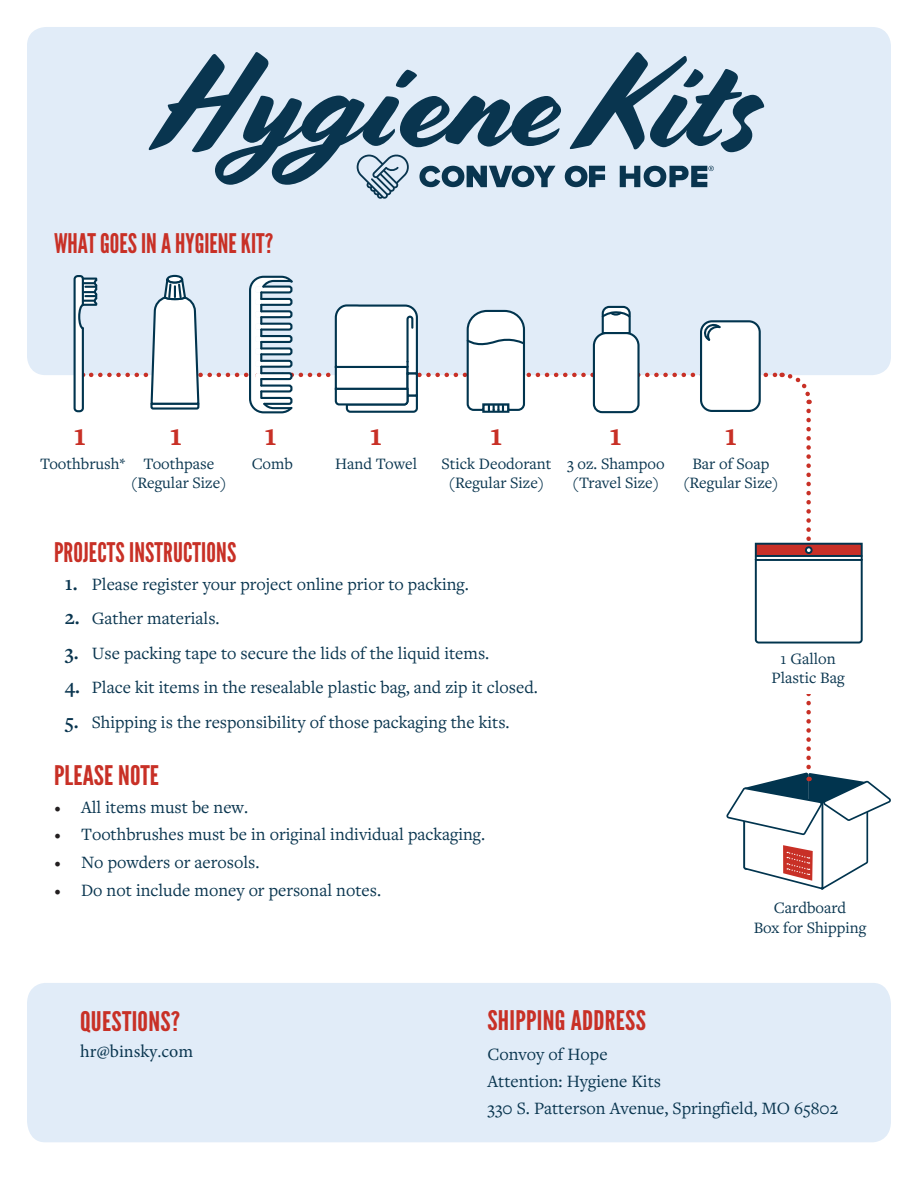
<style>
.page{position:relative;width:918px;height:1188px;background:#fff}
.page>*{position:absolute;margin:0;border:0;box-sizing:border-box;transform-origin:0 0}
.t1{font:131.1px "Cortado";color:#09354f}
.t2{font:700 32.4px "Freight Text Pro";color:#c83026}
.t3{font:27px "League Gothic";letter-spacing:.005em;color:#c83026}
.t4{font:27px "League Gothic";letter-spacing:.005em;color:#c83026;scale:1.1 1}
.t5{font:18px/27px "Freight Text Pro";color:#09354f}
.t6{font:18px "Minion Pro";color:#09354f}
.t7{font:16.5px/19.5px "Freight Text Pro";color:#09354f;text-align:center}
.s1{font-weight:600;font-size:21px}
.s2{font-family:"Minion Pro";color:#231f20}
</style>
<div class="page">
<div style="left:28px;top:28px;width:862px;height:346px;background:#e1ecf8;border-radius:18px"></div>
<svg style="left:419px;top:166px;width:137px;height:21px"></svg>
<svg style="left:565px;top:166px;width:40px;height:21px"></svg>
<svg style="left:620px;top:166px;width:94px;height:21px"></svg>
<svg style="left:357px;top:155px;width:52px;height:44px"></svg>
<svg style="left:72px;top:274px;width:819px;height:616px"></svg>
<hr style="left:756px;top:555px;width:106px;height:2px;background:#01344e">
<div style="left:805px;top:546px;width:8px;height:8px;border:2px solid #01344e;border-radius:50%"></div>
<div style="left:27px;top:983px;width:864px;height:159px;background:#e1ecf8"></div>
<p class="t1" style="left:160px;top:26px;width:600px">Hygiene Kits</p>
<p class="t3" style="left:54px;top:227px;width:221px">WHAT GOES IN A HYGIENE KIT?</p>
<p class="t2" style="left:74px;top:412px;width:14px">1</p>
<p class="t2" style="left:170px;top:412px;width:14px">1</p>
<p class="t2" style="left:265px;top:412px;width:14px">1</p>
<p class="t2" style="left:370px;top:412px;width:14px">1</p>
<p class="t2" style="left:490px;top:412px;width:14px">1</p>
<p class="t2" style="left:610px;top:412px;width:14px">1</p>
<p class="t2" style="left:725px;top:412px;width:14px">1</p>
<p class="t7" style="left:40px;top:453px;width:87px">Toothbrush*</p>
<p class="t7" style="left:143px;top:453px;width:72px">Toothpase</p>
<p class="t7" style="left:131px;top:473px;width:97px">(Regular Size)</p>
<p class="t7" style="left:252px;top:453px;width:43px">Comb</p>
<p class="t7" style="left:335px;top:453px;width:84px">Hand Towel</p>
<p class="t7" style="left:441px;top:453px;width:112px">Stick Deodorant (Regular Size)</p>
<p class="t7" style="left:567px;top:453px;width:99px">3 oz. Shampoo (Travel Size)</p>
<p class="t7" style="left:683px;top:453px;width:97px">Bar of Soap (Regular Size)</p>
<p class="t3" style="left:54px;top:536px;width:184px">PROJECTS INSTRUCTIONS</p>
<p class="t5" style="left:65px;top:570px;width:406px"><span class="s1">1.</span> Please register your project online prior to packing.</p>
<p class="t5" style="left:65px;top:604px;width:156px"><span class="s1">2.</span> Gather materials.</p>
<p class="t5" style="left:65px;top:639px;width:426px"><span class="s1">3.</span> Use packing tape to secure the lids of the liquid items.</p>
<p class="t5" style="left:65px;top:673px;width:475px"><span class="s1">4.</span> Place kit items in the resealable plastic bag, and zip it closed.</p>
<p class="t5" style="left:65px;top:708px;width:446px"><span class="s1">5.</span> Shipping is the responsibility of those packaging the kits.</p>
<p class="t4" style="left:54px;top:759px;width:97px">PLEASE NOTE</p>
<p class="t5" style="left:54px;top:793px;width:196px"><span class="s2">•</span> All items must be new.</p>
<p class="t5" style="left:54px;top:820px;width:433px"><span class="s2">•</span> Toothbrushes must be in original individual packaging.</p>
<p class="t5" style="left:54px;top:848px;width:207px"><span class="s2">•</span> No powders or aerosols.</p>
<p class="t5" style="left:54px;top:876px;width:329px"><span class="s2">•</span> Do not include money or personal notes.</p>
<p class="t7" style="left:772px;top:648px;width:75px">1 Gallon<br>Plastic Bag</p>
<p class="t7" style="left:774px;top:898px;width:74px">Cardboard</p>
<p class="t7" style="left:754px;top:917px;width:114px">Box for Shipping</p>
<p class="t4" style="left:80px;top:1005px;width:93px">QUESTIONS?</p>
<p class="t6" style="left:80px;top:1039px;width:115px">hr@binsky.com</p>
<p class="t4" style="left:488px;top:1004px;width:146px">SHIPPING ADDRESS</p>
<p class="t5" style="left:488px;top:1040px;width:352px">Convoy of Hope<br>Attention: Hygiene Kits<br>330 S. Patterson Avenue, Springfield, MO 65802</p>
</div>
